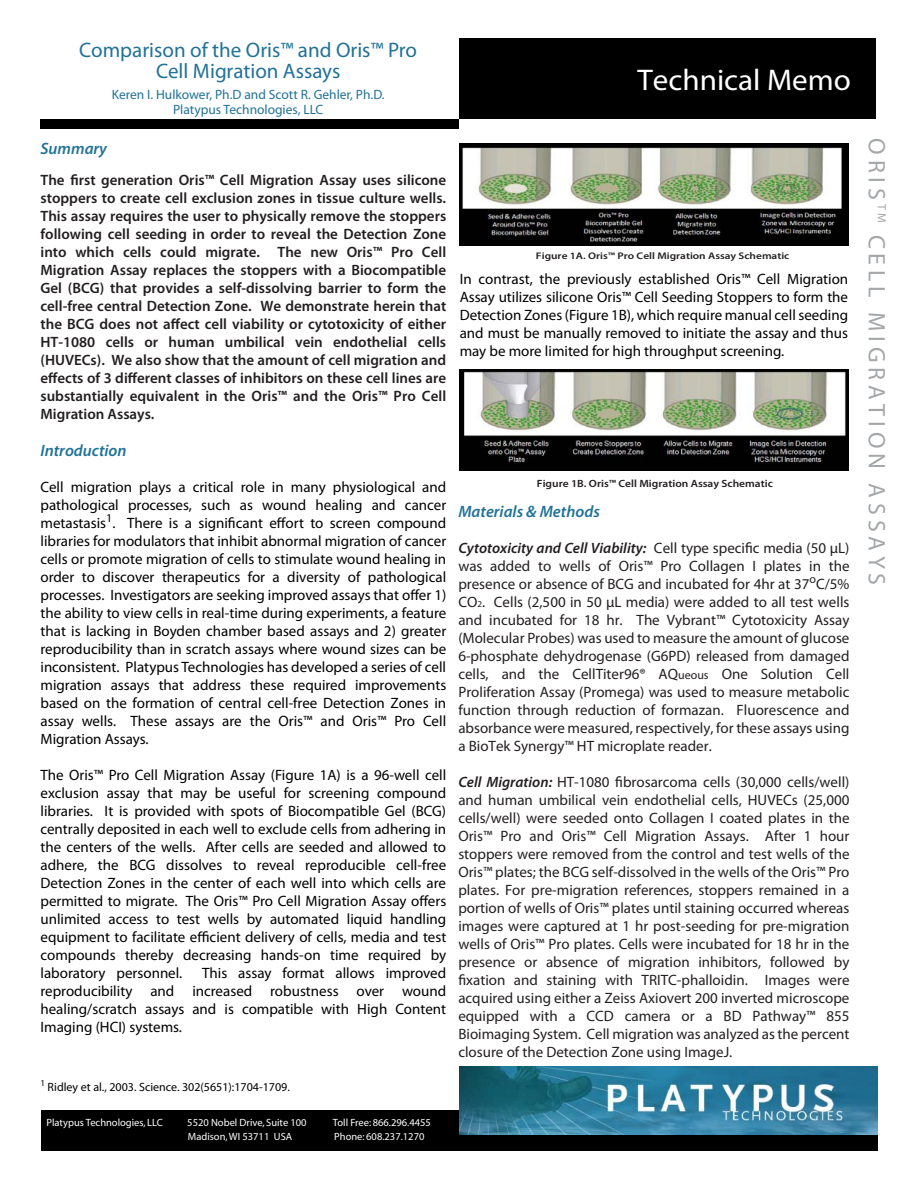
<style>
.page{position:relative;width:918px;height:1188px;background:#fff}
.page>*{position:absolute;margin:0;border:0;box-sizing:border-box;transform-origin:0 0}
.t1{font:30px "Myriad Pro";color:#fff;scale:1.04 1}
.t2{font:24px "Myriad Pro";letter-spacing:.2em;color:#a4a7a9}
.t3{font:21px/21px "Myriad Pro";color:#217297;text-align:center}
.t4{font:italic 600 16.5px "Myriad Pro";color:#217297}
.t5{font:15px/18px "Myriad Pro";color:#000;text-align:justify}
.t6{font:15px/18px "Myriad Pro";color:#231f20;text-align:justify}
.t7{font:600 15px/18px "Myriad Pro";color:#231f20;text-align:justify}
.t8{font:13.5px/15px "Myriad Pro";color:#217297;text-align:center}
.t9{font:12px "Myriad Pro";color:#000}
.t10{font:10.5px "Myriad";color:#fff}
.t11{font:600 10.5px "Myriad Pro";color:#231f20;scale:1.09 1}
.t12{font:600 9.6px "Myriad Pro";color:#231f20;scale:1.18 1}
.s1{font-weight:600;font-style:italic}
.s2{font-size:9px}
.s3{font-size:12px}
</style>
<div class="page">
<div style="left:459px;top:38px;width:417px;height:80px;background:#000"></div>
<div style="left:40px;top:119px;width:419px;height:10px;background:#000"></div>
<img style="left:459px;top:144px;width:390px;height:102px">
<div style="left:41px;top:1111px;width:837px;height:40px;background:#000"></div>
<img style="left:459px;top:1066px;width:419px;height:68px">
<img style="left:460px;top:370px;width:388px;height:101px">
<h3 class="t3" style="left:79px;top:42px;width:339px">Comparison of the Oris™ and Oris™ Pro<br>Cell Migration Assays</h3>
<p class="t8" style="left:112px;top:88px;width:275px">Keren I. Hulkower, Ph.D and Scott R. Gehler, Ph.D.<br>Platypus Technologies, LLC</p>
<p class="t4" style="left:40px;top:143px;width:68px">Summary</p>
<p class="t7" style="left:40px;top:172px;width:407px">The first generation Oris™ Cell Migration Assay uses silicone stoppers to create cell exclusion zones in tissue culture wells.<br>This assay requires the user to physically remove the stoppers following cell seeding in order to reveal the Detection Zone into which cells could migrate. The new Oris™ Pro Cell Migration Assay replaces the stoppers with a Biocompatible Gel (BCG) that provides a self-dissolving barrier to form the cell-free central Detection Zone. We demonstrate herein that the BCG does not affect cell viability or cytotoxicity of either HT-1080 cells or human umbilical vein endothelial cells (HUVECs). We also show that the amount of cell migration and effects of 3 different classes of inhibitors on these cell lines are substantially equivalent in the Oris™ and the Oris™ Pro Cell Migration Assays.</p>
<p class="t4" style="left:40px;top:445px;width:88px">Introduction</p>
<p class="t5" style="left:40px;top:480px;width:407px">Cell migration plays a critical role in many physiological and pathological processes, such as wound healing and cancer metastasis<sup>1</sup>. There is a significant effort to screen compound libraries for modulators that inhibit abnormal migration of cancer cells or promote migration of cells to stimulate wound healing in order to discover therapeutics for a diversity of pathological processes. Investigators are seeking improved assays that offer 1) the ability to view cells in real-time during experiments, a feature that is lacking in Boyden chamber based assays and 2) greater reproducibility than in scratch assays where wound sizes can be inconsistent. Platypus Technologies has developed a series of cell migration assays that address these required improvements based on the formation of central cell-free Detection Zones in assay wells. These assays are the Oris™ and Oris™ Pro Cell Migration Assays.</p>
<p class="t5" style="left:41px;top:768px;width:407px">The Oris™ Pro Cell Migration Assay (Figure 1A) is a 96-well cell exclusion assay that may be useful for screening compound libraries. It is provided with spots of Biocompatible Gel (BCG) centrally deposited in each well to exclude cells from adhering in the centers of the wells. After cells are seeded and allowed to adhere, the BCG dissolves to reveal reproducible cell-free Detection Zones in the center of each well into which cells are permitted to migrate. The Oris™ Pro Cell Migration Assay offers unlimited access to test wells by automated liquid handling equipment to facilitate efficient delivery of cells, media and test compounds thereby decreasing hands-on time required by laboratory personnel.</p>
<p class="t5" style="left:41px;top:966px;width:407px;text-indent:162px">This assay format allows improved reproducibility and increased robustness over wound healing/scratch assays and is compatible with High Content Imaging (HCI) systems.</p>
<p class="t9" style="left:40px;top:1082px;width:251px"><sup>1</sup> Ridley et al., 2003. Science. 302(5651):1704-1709.</p>
<p class="t10" style="left:46px;top:1119px;width:118px">Platypus Technologies, LLC</p>
<p class="t10" style="left:187px;top:1119px;width:121px">5520 Nobel Drive, Suite 100</p>
<p class="t10" style="left:333px;top:1119px;width:100px">Toll Free: 866.296.4455</p>
<p class="t10" style="left:188px;top:1133px;width:106px">Madison, WI 53711 USA</p>
<p class="t10" style="left:334px;top:1133px;width:92px">Phone: 608.237.1270</p>
<h1 class="t1" style="left:637px;top:69px;width:207px">Technical Memo</h1>
<p class="t12" style="left:536px;top:252px;width:216px">Figure 1A. Oris™ Pro Cell Migration Assay Schematic</p>
<p class="t5" style="left:460px;top:272px;width:390px">In contrast, the previously established Oris™ Cell Migration Assay utilizes silicone Oris™ Cell Seeding Stoppers to form the Detection Zones (Figure 1B), which require manual cell seeding and must be manually removed to initiate the assay and thus may be more limited for high throughput screening.</p>
<p class="t11" style="left:537px;top:479px;width:218px">Figure 1B. Oris™ Cell Migration Assay Schematic</p>
<p class="t4" style="left:458px;top:505px;width:143px">Materials &amp; Methods</p>
<p class="t6" style="left:458px;top:540px;width:393px"><span class="s1">Cytotoxicity and Cell Viability:</span> Cell type specific media (50 μL) was added to wells of Oris™ Pro Collagen I plates in the presence or absence of BCG and incubated for 4hr at 37<sup>o</sup>C/5% CO<span class="s2">2</span>. Cells (2,500 in 50 μL media) were added to all test wells and incubated for 18 hr. The Vybrant™ Cytotoxicity Assay (Molecular Probes) was used to measure the amount of glucose 6-phosphate dehydrogenase (G6PD) released from damaged cells, and the CellTiter96® AQ<span class="s3">ueous</span> One Solution Cell Proliferation Assay (Promega) was used to measure metabolic function through reduction of formazan. Fluorescence and absorbance were measured, respectively, for these assays using a BioTek Synergy™ HT microplate reader.</p>
<p class="t6" style="left:458px;top:774px;width:393px"><span class="s1">Cell Migration:</span> HT-1080 fibrosarcoma cells (30,000 cells/well) and human umbilical vein endothelial cells, HUVECs (25,000 cells/well) were seeded onto Collagen I coated plates in the Oris™ Pro and Oris™ Cell Migration Assays. After 1 hour stoppers were removed from the control and test wells of the Oris™ plates; the BCG self-dissolved in the wells of the Oris™ Pro plates. For pre-migration references, stoppers remained in a portion of wells of Oris™ plates until staining occurred whereas images were captured at 1 hr post-seeding for pre-migration wells of Oris™ Pro plates. Cells were incubated for 18 hr in the presence or absence of migration inhibitors, followed by fixation and staining with TRITC-phalloidin. Images were acquired using either a Zeiss Axiovert 200 inverted microscope equipped with a CCD camera or a BD Pathway™ 855<br>Bioimaging System. Cell migration was analyzed as the percent closure of the Detection Zone using ImageJ.</p>
<h2 class="t2" style="left:886px;top:138px;width:449px;rotate:90deg">ORIS <sup>TM</sup> CELL MIGRATION ASSAYS</h2>
</div>
